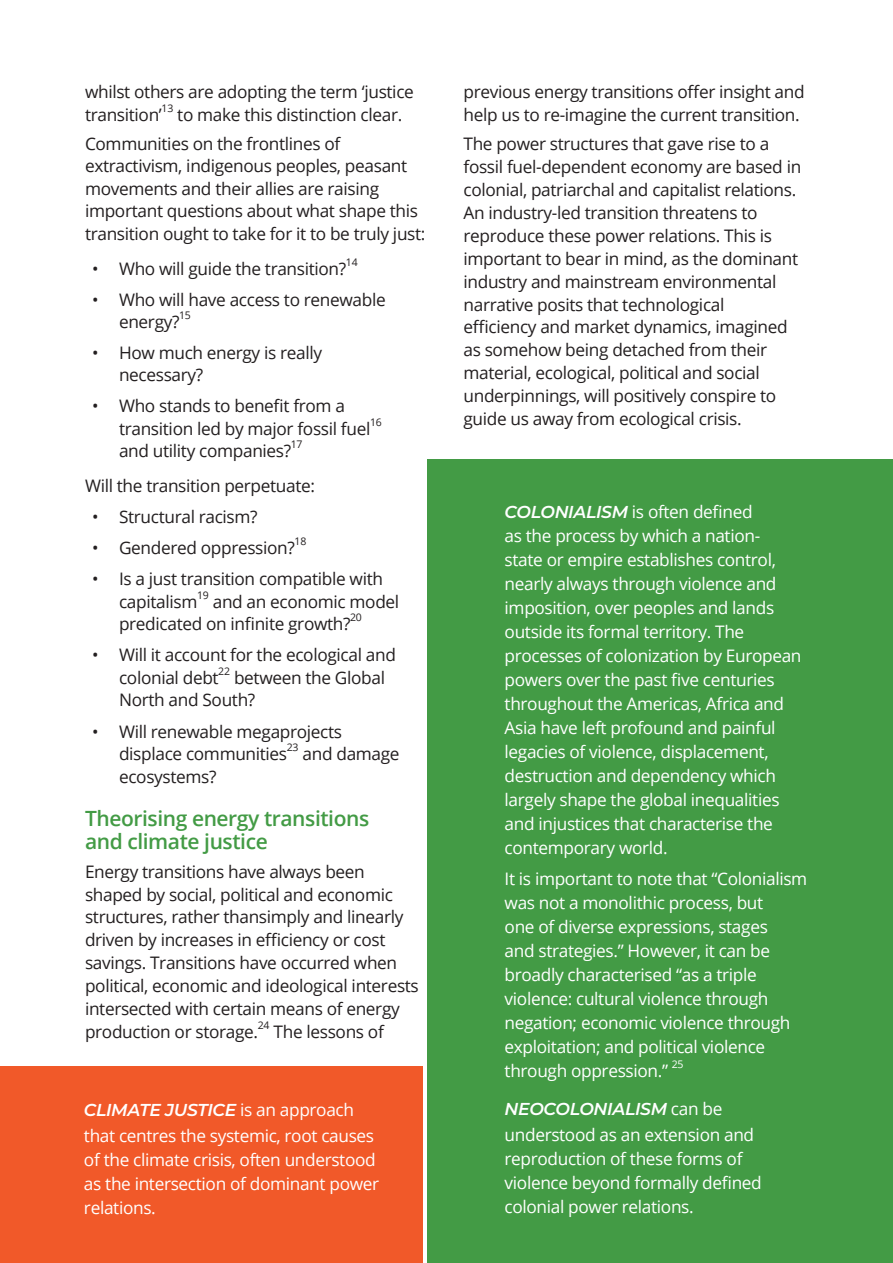
<style>
.page{position:relative;width:893px;height:1263px;background:#fff}
.page>*{position:absolute;margin:0;border:0;box-sizing:border-box;transform-origin:0 0}
.Body_content{font:600 21px/22.5px "Open Sans";letter-spacing:-.02em;color:#439b45}
.Body_content-2{font:17.25px/22.8px "Open Sans";letter-spacing:-.02em;color:#231f20}
.Body_content-3{font:17.25px/24px "Open Sans";letter-spacing:-.02em;color:#fff}
.Body_content-4{font:10.5px "Open Sans";letter-spacing:-.02em;color:#231f20}
.Body_content-5{font:10.5px "Open Sans";color:#fff}
.s1{font-family:"Montserrat";font-weight:600;font-style:italic}
</style>
<div class="page">
<div style="left:428px;top:460px;width:465px;height:803px;background:#439b45"></div>
<div style="left:0;top:1067px;width:422px;height:196px;background:#f15929"></div>
<p class="Body_content-2" style="left:85px;top:80px;width:330px">whilst others are adopting the term ‘justice transition’</p>
<p class="Body_content-4" style="left:162px;top:101px;width:13px">13</p>
<p class="Body_content-2" style="left:177px;top:103px;width:227px">to make this distinction clear.</p>
<p class="Body_content-2" style="left:85px;top:132px;width:342px">Communities on the frontlines of extractivism, indigenous peoples, peasant movements and their allies are raising important questions about what shape this transition ought to take for it to be truly just:</p>
<p class="Body_content-2" style="left:92px;top:257px;width:256px">• Who will guide the transition?</p>
<p class="Body_content-4" style="left:346px;top:255px;width:13px">14</p>
<p class="Body_content-2" style="left:119px;top:288px;width:268px;text-indent:-27px">• Who will have access to renewable energy?</p>
<p class="Body_content-4" style="left:179px;top:308px;width:13px">15</p>
<p class="Body_content-2" style="left:119px;top:341px;width:205px;text-indent:-27px">• How much energy is really necessary?</p>
<p class="Body_content-2" style="left:119px;top:394px;width:253px;text-indent:-27px">• Who stands to benefit from a transition led by major fossil fuel</p>
<p class="Body_content-4" style="left:370px;top:415px;width:13px">16</p>
<p class="Body_content-2" style="left:119px;top:439px;width:174px">and utility companies?</p>
<p class="Body_content-4" style="left:291px;top:437px;width:13px">17</p>
<p class="Body_content-2" style="left:85px;top:474px;width:232px">Will the transition perpetuate:</p>
<p class="Body_content-2" style="left:92px;top:505px;width:167px">• Structural racism?</p>
<p class="Body_content-2" style="left:92px;top:536px;width:204px">• Gendered oppression?</p>
<p class="Body_content-4" style="left:295px;top:534px;width:13px">18</p>
<p class="Body_content-2" style="left:119px;top:567px;width:265px;text-indent:-27px">• Is a just transition compatible with capitalism</p>
<p class="Body_content-4" style="left:197px;top:588px;width:13px">19</p>
<p class="Body_content-2" style="left:119px;top:590px;width:282px;text-indent:94px">and an economic model predicated on infinite growth?</p>
<p class="Body_content-4" style="left:350px;top:610px;width:13px">20</p>
<p class="Body_content-2" style="left:119px;top:643px;width:278px;text-indent:-27px">• Will it account for the ecological and colonial debt</p>
<p class="Body_content-4" style="left:218px;top:664px;width:13px">22</p>
<p class="Body_content-2" style="left:119px;top:666px;width:267px;text-indent:115px">between the Global<br>North and South?</p>
<p class="Body_content-2" style="left:119px;top:719px;width:225px;text-indent:-27px">• Will renewable megaprojects displace communities</p>
<p class="Body_content-4" style="left:287px;top:740px;width:13px">23</p>
<p class="Body_content-2" style="left:303px;top:742px;width:99px">and damage</p>
<p class="Body_content-2" style="left:119px;top:764px;width:99px">ecosystems?</p>
<p class="Body_content" style="left:85px;top:807px;width:286px">Theorising energy transitions and climate justice</p>
<p class="Body_content-2" style="left:85px;top:859px;width:335px">Energy transitions have always been shaped by social, political and economic structures, rather thansimply and linearly driven by increases in efficiency or cost savings. Transitions have occurred when political, economic and ideological interests intersected with certain means of energy production or storage.</p>
<p class="Body_content-4" style="left:258px;top:1018px;width:13px">24</p>
<p class="Body_content-2" style="left:274px;top:1020px;width:112px">The lessons of</p>
<p class="Body_content-3" style="left:84px;top:1097px;width:297px;line-height:24.5px"><span class="s1">CLIMATE JUSTICE</span> is an approach that centres the systemic, root causes of the climate crisis, often understood as the intersection of dominant power relations.</p>
<p class="Body_content-2" style="left:463px;top:80px;width:343px">previous energy transitions offer insight and help us to re-imagine the current transition.</p>
<p class="Body_content-2" style="left:463px;top:132px;width:339px">The power structures that gave rise to a fossil fuel-dependent economy are based in colonial, patriarchal and capitalist relations.<br>An industry-led transition threatens to reproduce these power relations. This is important to bear in mind, as the dominant industry and mainstream environmental narrative posits that technological efficiency and market dynamics, imagined as somehow being detached from their material, ecological, political and social underpinnings, will positively conspire to guide us away from ecological crisis.</p>
<p class="Body_content-3" style="left:505px;top:500px;width:298px"><span class="s1">COLONIALISM</span> is often defined<br>as the process by which a nation&shy;state or empire establishes control, nearly always through violence and imposition, over peoples and lands outside its formal territory. The processes of colonization by European powers over the past five centuries throughout the Americas, Africa and Asia have left profound and painful legacies of violence, displacement, destruction and dependency which largely shape the global inequalities and injustices that characterise the contemporary world.</p>
<p class="Body_content-3" style="left:505px;top:866px;width:304px">It is important to note that “Colonialism was not a monolithic process, but<br>one of diverse expressions, stages<br>and strategies.” However, it can be broadly characterised “as a triple violence: cultural violence through negation; economic violence through exploitation; and political violence through oppression.”</p>
<p class="Body_content-5" style="left:672px;top:1057px;width:13px">25</p>
<p class="Body_content-3" style="left:505px;top:1096px;width:259px"><span class="s1">NEOCOLONIALISM</span> can be understood as an extension and reproduction of these forms of violence beyond formally defined colonial power relations.</p>
</div>
